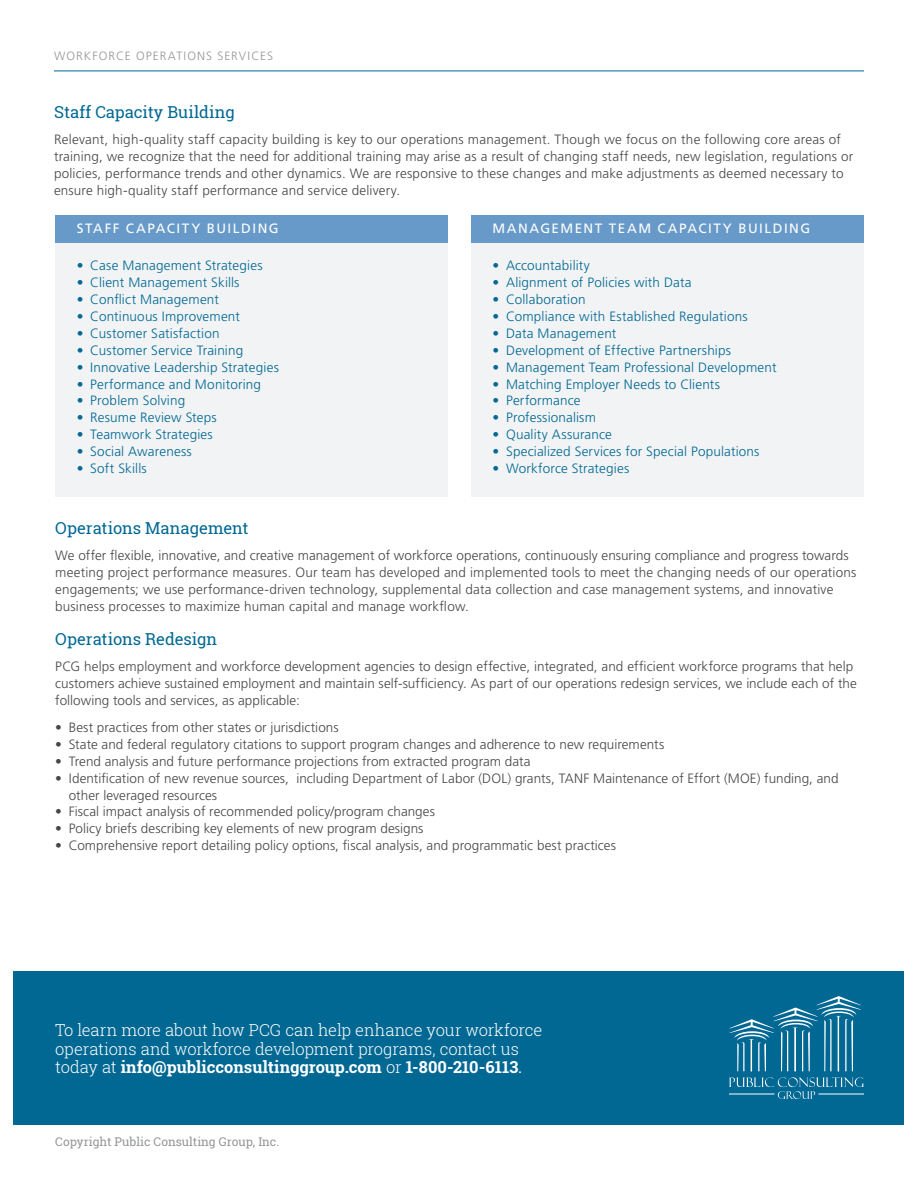
<style>
.page{position:relative;width:918px;height:1188px;background:#fff}
.page>*{position:absolute;margin:0;border:0;box-sizing:border-box;transform-origin:0 0}
.Content_Header{font:300 16.5px/18.8px "Roboto Slab";letter-spacing:-.01em;color:#fff}
.Content_Header-2{font:16.5px "Roboto Slab";color:#006893}
.Body_copy{font:300 13.5px/16.8px "Frutiger LT Std";letter-spacing:.005em;color:#464748}
.t1{font:300 13.5px "Frutiger LT Std";letter-spacing:.015em;color:#006893}
.Body_copy-2{font:13.5px "Frutiger LT Std";letter-spacing:.11em;color:#fff}
.t2{font:12px "Roboto Slab";color:#939598}
.Quoted_Text{font:300 12px "Frutiger LT Std";letter-spacing:.09em;color:#939598}
.s1{font-weight:700}
.s2{font-weight:400}
</style>
<div class="page">
<div style="left:14px;top:971px;width:890px;height:153px;background:#006893"></div>
<svg style="left:729px;top:1077px;width:135px;height:22px"></svg>
<hr style="left:729px;top:1094px;width:45px;height:1px;background:#fff">
<hr style="left:819px;top:1094px;width:45px;height:1px;background:#fff">
<svg style="left:729px;top:996px;width:132px;height:75px"></svg>
<hr style="left:54px;top:71px;width:810px;height:1px;background:#006893">
<div style="left:55px;top:243px;width:393px;height:254px;background:#f2f3f4"></div>
<div style="left:471px;top:243px;width:393px;height:254px;background:#f2f3f4"></div>
<div style="left:55px;top:215px;width:393px;height:28px;background:#679ac8"></div>
<div style="left:471px;top:215px;width:393px;height:28px;background:#679ac8"></div>
<p class="Quoted_Text" style="left:54px;top:49px;width:221px">WORKFORCE OPERATIONS SERVICES</p>
<p class="Content_Header-2" style="left:54px;top:100px;width:182px">Staff Capacity Building</p>
<p class="Body_copy" style="left:54px;top:131px;width:801px">Relevant, high-quality staff capacity building is key to our operations management. Though we focus on the following core areas of training, we recognize that the need for additional training may arise as a result of changing staff needs, new legislation, regulations or policies, performance trends and other dynamics. We are responsive to these changes and make adjustments as deemed necessary to ensure high-quality staff performance and service delivery.</p>
<p class="Body_copy-2" style="left:77px;top:220px;width:203px">STAFF CAPACITY BUILDING</p>
<p class="Body_copy-2" style="left:493px;top:220px;width:319px">MANAGEMENT TEAM CAPACITY BUILDING</p>
<p class="t1" style="left:77px;top:258px;width:187px">• Case Management Strategies</p>
<p class="t1" style="left:77px;top:275px;width:164px">• Client Management Skills</p>
<p class="t1" style="left:77px;top:292px;width:144px">• Conflict Management</p>
<p class="t1" style="left:77px;top:309px;width:165px">• Continuous Improvement</p>
<p class="t1" style="left:77px;top:326px;width:144px">• Customer Satisfaction</p>
<p class="t1" style="left:77px;top:342px;width:168px">• Customer Service Training</p>
<p class="t1" style="left:77px;top:359px;width:204px">• Innovative Leadership Strategies</p>
<p class="t1" style="left:77px;top:376px;width:186px">• Performance and Monitoring</p>
<p class="t1" style="left:77px;top:393px;width:110px">• Problem Solving</p>
<p class="t1" style="left:77px;top:410px;width:141px">• Resume Review Steps</p>
<p class="t1" style="left:77px;top:427px;width:138px">• Teamwork Strategies</p>
<p class="t1" style="left:77px;top:444px;width:117px">• Social Awareness</p>
<p class="t1" style="left:77px;top:461px;width:71px">• Soft Skills</p>
<p class="t1" style="left:493px;top:258px;width:99px">• Accountability</p>
<p class="t1" style="left:493px;top:275px;width:201px">• Alignment of Policies with Data</p>
<p class="t1" style="left:493px;top:292px;width:95px">• Collaboration</p>
<p class="t1" style="left:493px;top:309px;width:257px">• Compliance with Established Regulations</p>
<p class="t1" style="left:493px;top:326px;width:125px">• Data Management</p>
<p class="t1" style="left:493px;top:342px;width:240px">• Development of Effective Partnerships</p>
<p class="t1" style="left:493px;top:359px;width:285px">• Management Team Professional Development</p>
<p class="t1" style="left:493px;top:376px;width:229px">• Matching Employer Needs to Clients</p>
<p class="t1" style="left:493px;top:393px;width:90px">• Performance</p>
<p class="t1" style="left:493px;top:410px;width:105px">• Professionalism</p>
<p class="t1" style="left:493px;top:427px;width:121px">• Quality Assurance</p>
<p class="t1" style="left:493px;top:444px;width:268px">• Specialized Services for Special Populations</p>
<p class="t1" style="left:493px;top:461px;width:138px">• Workforce Strategies</p>
<p class="Content_Header-2" style="left:55px;top:516px;width:195px">Operations Management</p>
<p class="Body_copy" style="left:55px;top:548px;width:803px">We offer flexible, innovative, and creative management of workforce operations, continuously ensuring compliance and progress towards meeting project performance measures. Our team has developed and implemented tools to meet the changing needs of our operations engagements; we use performance-driven technology, supplemental data collection and case management systems, and innovative business processes to maximize human capital and manage workflow.</p>
<p class="Content_Header-2" style="left:55px;top:627px;width:163px">Operations Redesign</p>
<p class="Body_copy" style="left:55px;top:658px;width:803px">PCG helps employment and workforce development agencies to design effective, integrated, and efficient workforce programs that help customers achieve sustained employment and maintain self-sufficiency. As part of our operations redesign services, we include each of the following tools and services, as applicable:</p>
<p class="Body_copy" style="left:55px;top:719px;width:285px">• Best practices from other states or jurisdictions</p>
<p class="Body_copy" style="left:55px;top:736px;width:610px">• State and federal regulatory citations to support program changes and adherence to new requirements</p>
<p class="Body_copy" style="left:55px;top:753px;width:477px">• Trend analysis and future performance projections from extracted program data</p>
<p class="Body_copy" style="left:69px;top:770px;width:771px;text-indent:-14px">• Identification of new revenue sources, including Department of Labor (DOL) grants, TANF Maintenance of Effort (MOE) funding, and other leveraged resources</p>
<p class="Body_copy" style="left:55px;top:804px;width:381px">• Fiscal impact analysis of recommended policy/program changes</p>
<p class="Body_copy" style="left:55px;top:820px;width:370px">• Policy briefs describing key elements of new program designs</p>
<p class="Body_copy" style="left:55px;top:837px;width:562px">• Comprehensive report detailing policy options, fiscal analysis, and programmatic best practices</p>
<p class="Content_Header" style="left:55px;top:1020px;width:489px">To learn more about how PCG can help enhance your workforce operations and workforce development programs, contact us today at <span class="s1">info@publicconsultinggroup.com</span> or <span class="s1">1-800-210-6113</span><span class="s2">.</span></p>
<p class="t2" style="left:55px;top:1134px;width:225px">Copyright Public Consulting Group, Inc.</p>
</div>
